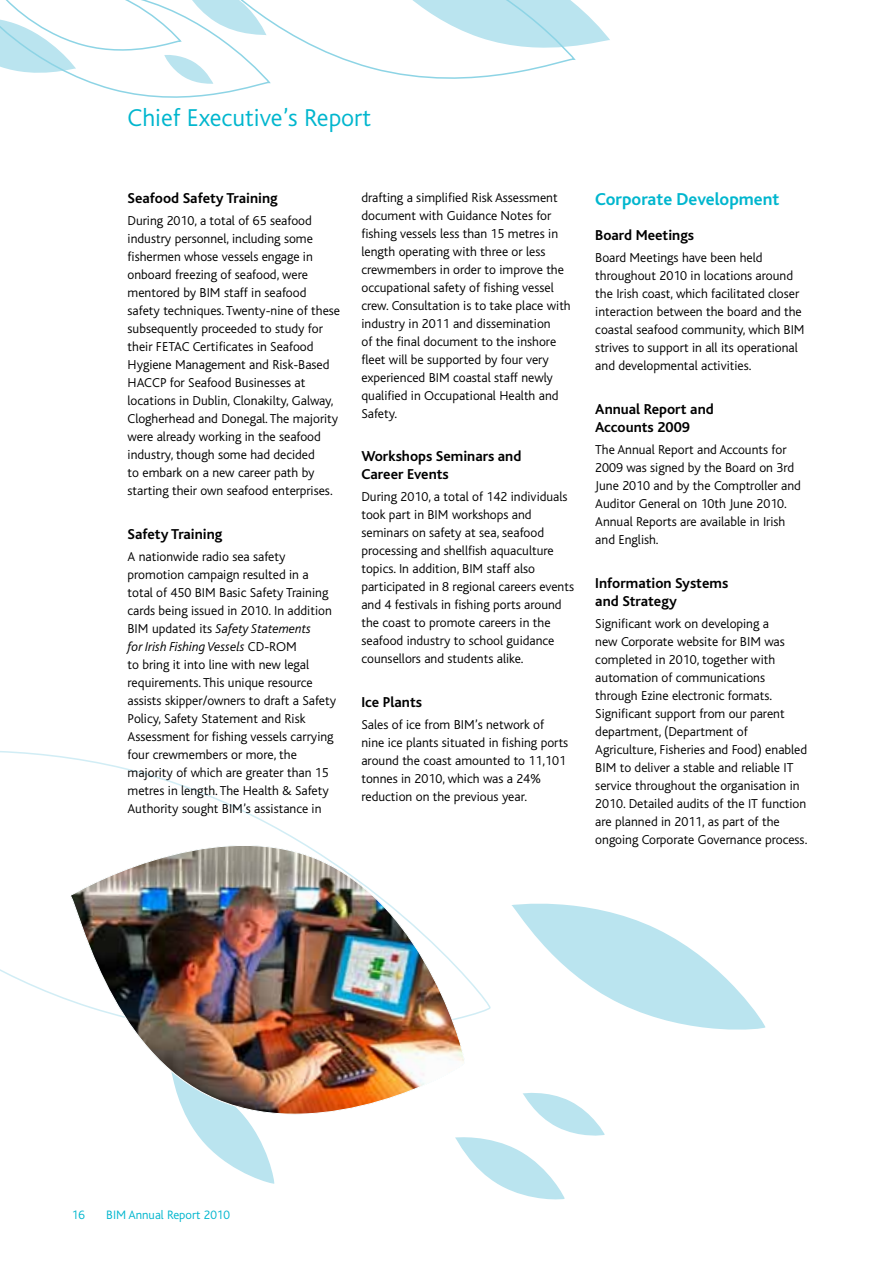
<style>
.page{position:relative;width:893px;height:1263px;background:#fff}
.page>*{position:absolute;margin:0;border:0;box-sizing:border-box;transform-origin:0 0}
.t1{font:300 25.5px "Bliss";color:#00b6ce}
.t2{font:700 18px "Bliss";color:#00b6ce}
.t3{font:700 15px/18px "Bliss";color:#000}
.t4{font:300 13.5px/18px "Bliss";color:#000}
.t5{font:300 12.75px "Bliss";color:#00b6ce}
.s1{font-style:italic}
</style>
<div class="page">
<svg style="left:0;top:0;width:610px;height:98px"></svg>
<svg style="left:0;top:751px;width:491px;height:266px"></svg>
<svg style="left:206px;top:1145px;width:69px;height:39px"></svg>
<svg style="left:460px;top:1093px;width:145px;height:107px"></svg>
<img style="left:69px;top:813px;width:398px;height:332px">
<svg style="left:511px;top:903px;width:255px;height:127px"></svg>
<h1 class="t1" style="left:128px;top:104px;width:245px">Chief Executive’s Report</h1>
<p class="t3" style="left:128px;top:189px;width:152px">Seafood Safety Training</p>
<p class="t4" style="left:128px;top:212px;width:214px">During 2010, a total of 65 seafood industry personnel, including some fishermen whose vessels engage in onboard freezing of seafood, were mentored by BIM staff in seafood safety techniques. Twenty-nine of these subsequently proceeded to study for their FETAC Certificates in Seafood Hygiene Management and Risk-Based HACCP for Seafood Businesses at locations in Dublin, Clonakilty, Galway, Clogherhead and Donegal. The majority were already working in the seafood industry, though some had decided<br>to embark on a new career path by starting their own seafood enterprises.</p>
<p class="t3" style="left:128px;top:525px;width:96px">Safety Training</p>
<p class="t4" style="left:128px;top:548px;width:210px">A nationwide radio sea safety promotion campaign resulted in a total of 450 BIM Basic Safety Training cards being issued in 2010. In addition BIM updated its <span class="s1">Safety Statements<br>for Irish Fishing Vessels</span> CD-ROM<br>to bring it into line with new legal requirements. This unique resource assists skipper/owners to draft a Safety Policy, Safety Statement and Risk Assessment for fishing vessels carrying four crewmembers or more, the majority of which are greater than 15 metres in length. The Health &amp; Safety Authority sought BIM’s assistance in</p>
<p class="t4" style="left:361px;top:188px;width:211px">drafting a simplified Risk Assessment document with Guidance Notes for fishing vessels less than 15 metres in length operating with three or less crewmembers in order to improve the occupational safety of fishing vessel crew. Consultation is to take place with industry in 2011 and dissemination<br>of the final document to the inshore fleet will be supported by four very experienced BIM coastal staff newly qualified in Occupational Health and Safety.</p>
<p class="t3" style="left:361px;top:448px;width:161px">Workshops Seminars and<br>Career Events</p>
<p class="t4" style="left:361px;top:488px;width:214px">During 2010, a total of 142 individuals took part in BIM workshops and seminars on safety at sea, seafood processing and shellfish aquaculture topics. In addition, BIM staff also participated in 8 regional careers events and 4 festivals in fishing ports around the coast to promote careers in the seafood industry to school guidance counsellors and students alike.</p>
<p class="t3" style="left:361px;top:693px;width:62px">Ice Plants</p>
<p class="t4" style="left:361px;top:716px;width:208px">Sales of ice from BIM’s network of nine ice plants situated in fishing ports around the coast amounted to 11,101 tonnes in 2010, which was a 24% reduction on the previous year.</p>
<h2 class="t2" style="left:595px;top:190px;width:186px">Corporate Development</h2>
<p class="t3" style="left:595px;top:227px;width:100px">Board Meetings</p>
<p class="t4" style="left:595px;top:249px;width:211px">Board Meetings have been held throughout 2010 in locations around the Irish coast, which facilitated closer interaction between the board and the coastal seafood community, which BIM strives to support in all its operational and developmental activities.</p>
<p class="t3" style="left:595px;top:400px;width:120px">Annual Report and<br>Accounts 2009</p>
<p class="t4" style="left:595px;top:441px;width:207px">The Annual Report and Accounts for<br>2009 was signed by the Board on 3rd<br>June 2010 and by the Comptroller and<br>Auditor General on 10th June 2010.<br>Annual Reports are available in Irish and English.</p>
<p class="t3" style="left:595px;top:574px;width:134px">Information Systems and Strategy</p>
<p class="t4" style="left:595px;top:615px;width:214px">Significant work on developing a<br>new Corporate website for BIM was completed in 2010, together with automation of communications through Ezine electronic formats.<br>Significant support from our parent department, (Department of Agriculture, Fisheries and Food) enabled BIM to deliver a stable and reliable IT service throughout the organisation in 2010. Detailed audits of the IT function are planned in 2011, as part of the ongoing Corporate Governance process.</p>
<p class="t5" style="left:72px;top:1208px;width:15px">16</p>
<p class="t5" style="left:106px;top:1208px;width:125px">BIM Annual Report 2010</p>
</div>
